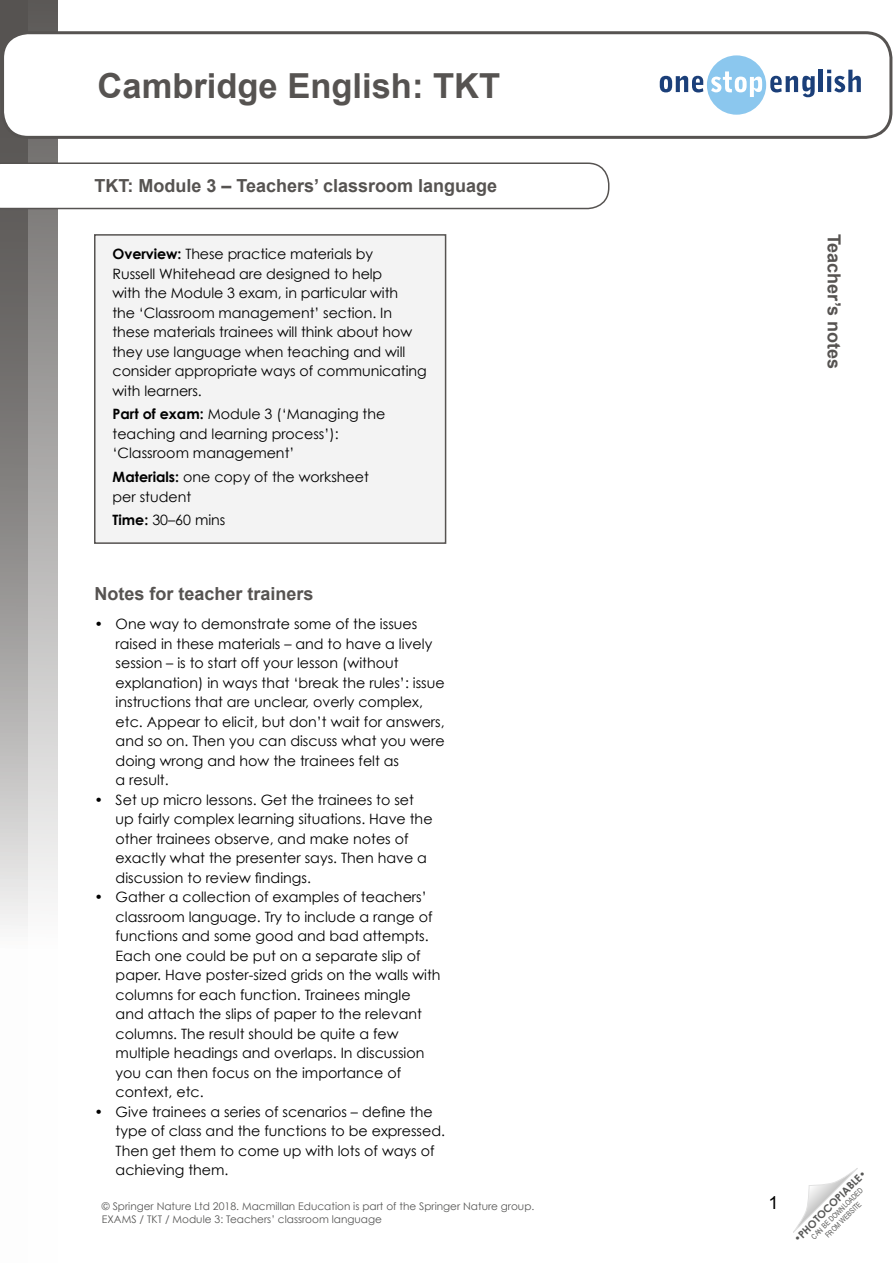
<style>
.page{position:relative;width:893px;height:1263px;background:#fff}
.page>*{position:absolute;margin:0;border:0;box-sizing:border-box;transform-origin:0 0}
.t1{font:700 34.5px "Arial";color:#565351}
._12pt_subheader{font:700 18px "Arial";color:#565351}
.t2{font:18px "Arial";color:#000}
.t3{font:14.25px/19.5px "Century Gothic";color:#000}
.t4{font:10.5px/13.5px "Century Gothic";color:#575756}
.t5{font:700 10.5px "Century Gothic";color:#575756}
.t6{font:7.5px/9px "Arial Narrow";color:#575756;text-align:center}
.s1{font-weight:700}
.s2{font-weight:400}
</style>
<div class="page">
<svg style="left:27px;top:0;width:31px;height:926px;background:#b4b3b2"></svg>
<svg style="left:0;top:0;width:27px;height:926px;background:#949291"></svg>
<svg style="left:793px;top:1168px;width:65px;height:65px"></svg>
<div style="left:3px;top:33px;width:888px;height:104px;background:#fff;border-radius:26px"></div>
<div style="left:1px;top:31px;width:891px;height:108px;border:3px solid #565351;border-radius:26px"></div>
<svg style="left:0;top:162px;width:609px;height:47px"></svg>
<svg style="left:660px;top:55px;width:155px;height:60px"></svg>
<hr style="left:819px;top:70px;width:4px;height:22px;background:#1b3f79">
<svg style="left:827px;top:70px;width:34px;height:22px"></svg>
<div style="left:95px;top:235px;width:351px;height:308px;background:#f3f3f3"></div>
<div style="left:94px;top:234px;width:352px;height:310px;border:2px solid #565351"></div>
<h1 class="t1" style="left:98px;top:63px;width:404px">Cambridge English: TKT</h1>
<p class="_12pt_subheader" style="left:94px;top:174px;width:404px">TKT: Module 3 – Teachers’ classroom language</p>
<p class="t3" style="left:113px;top:244px;width:316px"><span class="s1">Overview:</span> These practice materials by<br>Russell Whitehead are designed to help<br>with the Module 3 exam, in particular with<br>the ‘Classroom management’ section. In these materials trainees will think about how they use language when teaching and will consider appropriate ways of communicating with learners.</p>
<p class="t3" style="left:113px;top:404px;width:274px"><span class="s1">Part of exam:</span> Module 3 (‘Managing the teaching and learning process’): ‘Classroom management’</p>
<p class="t3" style="left:113px;top:467px;width:258px"><span class="s1">Materials:</span> one copy of the worksheet per student</p>
<p class="t3" style="left:113px;top:510px;width:114px"><span class="s1">Time:</span> 30–60 mins</p>
<p class="_12pt_subheader" style="left:94px;top:582px;width:221px">Notes for teacher trainers</p>
<p class="t3" style="left:116px;top:614px;width:331px;text-indent:-21px">• One way to demonstrate some of the issues raised in these materials – and to have a lively session – is to start off your lesson (without explanation) in ways that ‘break the rules’: issue instructions that are unclear, overly complex, etc. Appear to elicit, but don’t wait for answers, and so on. Then you can discuss what you were doing wrong and how the trainees felt as<br>a result.</p>
<p class="t3" style="left:116px;top:790px;width:318px;text-indent:-21px">• Set up micro lessons. Get the trainees to set up fairly complex learning situations. Have the other trainees observe, and make notes of exactly what the presenter says. Then have a discussion to review findings.</p>
<p class="t3" style="left:116px;top:887px;width:326px;text-indent:-21px">• Gather a collection of examples of teachers’ classroom language. Try to include a range of functions and some good and bad attempts.<br>Each one could be put on a separate slip of paper. Have poster-sized grids on the walls with columns for each function. Trainees mingle and attach the slips of paper to the relevant columns. The result should be quite a few multiple headings and overlaps. In discussion you can then focus on the importance of context, etc.</p>
<p class="t3" style="left:116px;top:1102px;width:331px;text-indent:-21px">• Give trainees a series of scenarios – define the type of class and the functions to be expressed.<br>Then get them to come up with lots of ways of achieving them.</p>
<p class="t4" style="left:102px;top:1199px;width:434px">© Springer Nature Ltd 2018. Macmillan Education is part of the Springer Nature group.<br>EXAMS / TKT / Module 3: Teachers’ classroom language</p>
<p class="_12pt_subheader" style="left:846px;top:234px;width:137px;rotate:90deg">Teacher’s notes</p>
<p class="t2" style="left:769px;top:1191px;width:12px">1</p>
<p class="t5" style="left:790px;top:1235px;width:99px;rotate:-45deg"><span class="s2">•</span>PHOTOCOPIABLE<span class="s2">•</span></p>
<p class="t6" style="left:809px;top:1234px;width:71px;rotate:-45deg">CAN BE DOWNLOADED<br>FROM WEBSITE</p>
</div>
